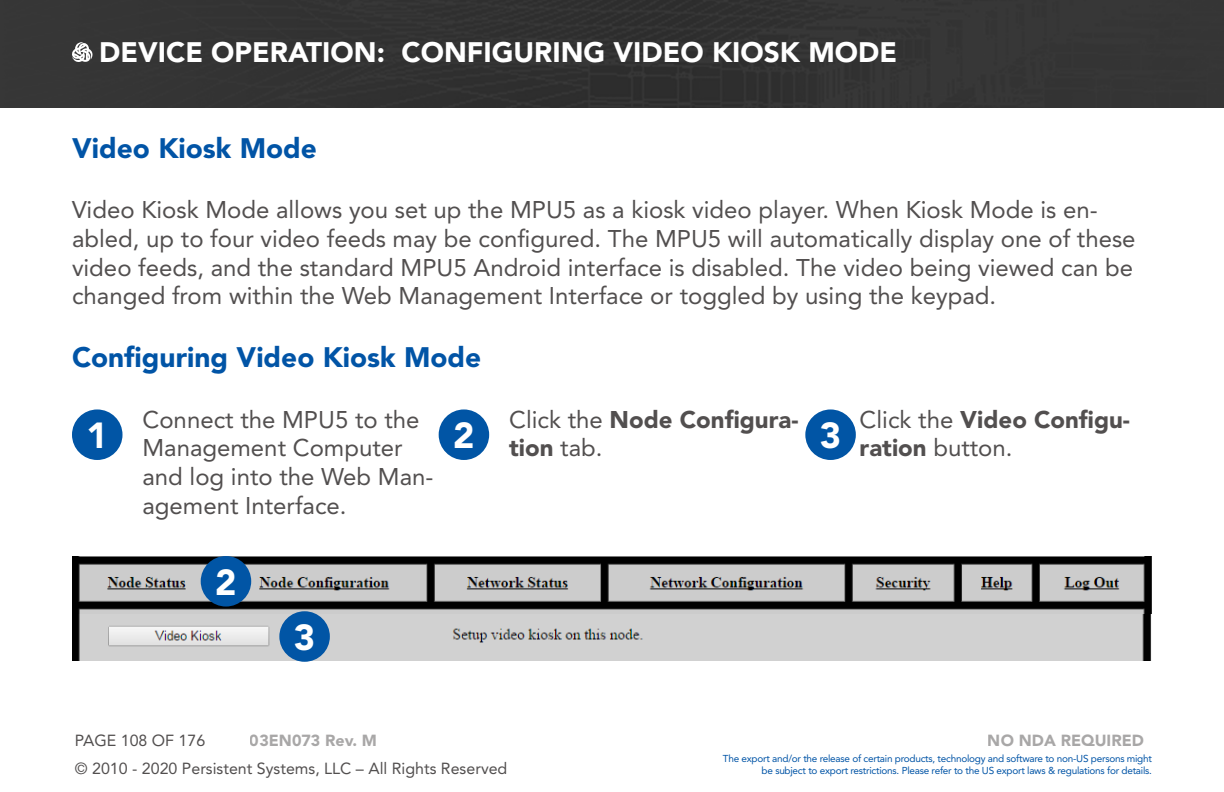
<style>
.page{position:relative;width:1224px;height:792px;background:#fff}
.page>*{position:absolute;margin:0;border:0;box-sizing:border-box;transform-origin:0 0}
.t1{font:900 36px "Avenir LT Std";color:#fff}
.t2{font:900 28px "Avenir LT Std";color:#fff}
.t3{font:900 28px "Avenir LT Std";color:#0154a6}
.t4{font:24px/28.8px "Avenir LT Std";color:#524f4f}
.t5{font:900 24px/28.8px "Avenir LT Std";color:#524f4f}
.t6{font:16px "Avenir LT Std";color:#524f4f}
.t7{font:900 16px "Avenir LT Std";color:#524f4f}
.t8{font:10px/12px "Avenir LT Std";letter-spacing:-.025em;color:#0154a6;text-align:right}
.s1{font-weight:400}
</style>
<div class="page">
<div style="left:0;top:0;width:1224px;height:108px;background:#343434"></div>
<svg style="left:72px;top:42px;width:21px;height:20px"></svg>
<div style="left:72px;top:409px;width:51px;height:51px;background:#0155a5;border-radius:50%"></div>
<div style="left:439px;top:409px;width:50px;height:51px;background:#0155a5;border-radius:50%"></div>
<div style="left:805px;top:409px;width:51px;height:51px;background:#0155a5;border-radius:50%"></div>
<img style="left:72px;top:556px;width:1080px;height:105px">
<div style="left:201px;top:556px;width:50px;height:51px;background:#0155a5;border-radius:50%"></div>
<div style="left:279px;top:611px;width:51px;height:51px;background:#0155a5;border-radius:50%"></div>
<p class="t2" style="left:99px;top:35px;width:799px">DEVICE OPERATION: CONFIGURING VIDEO KIOSK MODE</p>
<p class="t3" style="left:72px;top:131px;width:246px">Video Kiosk Mode</p>
<p class="t4" style="left:72px;top:195px;width:1065px">Video Kiosk Mode allows you set up the MPU5 as a kiosk video player. When Kiosk Mode is en&shy;abled, up to four video feeds may be configured. The MPU5 will automatically display one of these video feeds, and the standard MPU5 Android interface is disabled. The video being viewed can be changed from within the Web Management Interface or toggled by using the keypad.</p>
<p class="t3" style="left:72px;top:341px;width:411px">Configuring Video Kiosk Mode</p>
<p class="t1" style="left:87px;top:414px;width:23px">1</p>
<p class="t4" style="left:143px;top:405px;width:292px">Connect the MPU5 to the<br>Management Computer and log into the Web Man&shy;agement Interface.</p>
<p class="t1" style="left:215px;top:561px;width:23px">2</p>
<p class="t1" style="left:294px;top:616px;width:23px">3</p>
<h1 class="t1" style="left:453px;top:414px;width:23px">2</h1>
<p class="t5" style="left:509px;top:405px;width:291px"><span class="s1">Click the</span> Node Configura&shy;tion <span class="s1">tab.</span></p>
<h1 class="t1" style="left:820px;top:414px;width:23px">3</h1>
<p class="t5" style="left:860px;top:405px;width:272px"><span class="s1">Click the</span> Video Configu&shy;ration <span class="s1">button.</span></p>
<p class="t6" style="left:75px;top:731px;width:132px">PAGE 108 OF 176</p>
<p class="t7" style="left:988px;top:731px;width:158px">NO NDA REQUIRED</p>
<p class="t8" style="left:723px;top:753px;width:431px">The export and/or the release of certain products, technology and software to non-US persons might be subject to export restrictions. Please refer to the US export laws &amp; regulations for details.</p>
<p class="t7" style="left:250px;top:731px;width:129px">03EN073 Rev. M</p>
<p class="t6" style="left:75px;top:759px;width:434px">© 2010 - 2020 Persistent Systems, LLC – All Rights Reserved</p>
</div>
